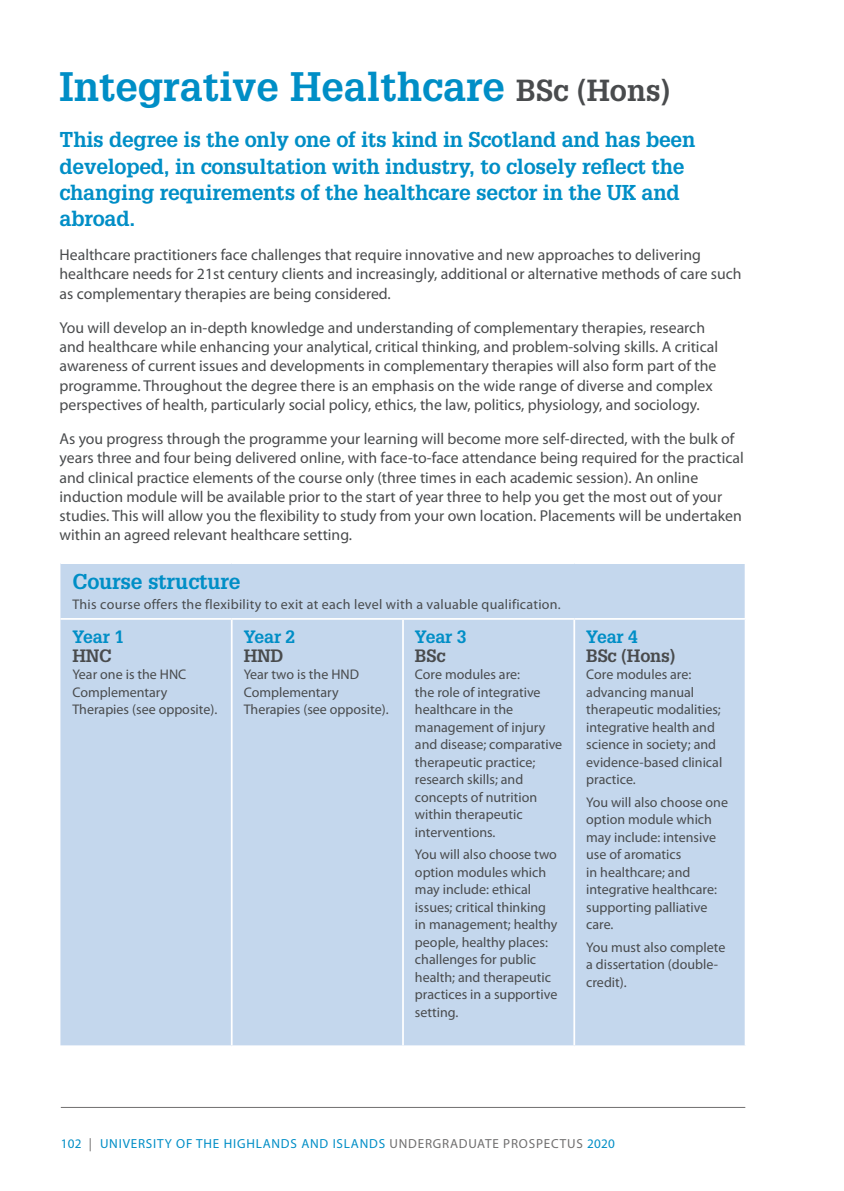
<style>
.page{position:relative;width:844px;height:1191px;background:#fff}
.page>*{position:absolute;margin:0;border:0;box-sizing:border-box;transform-origin:0 0}
.t1{font:700 40.25px "Glypha";color:#008ec6}
.t2{font:700 21px/26.2px "Glypha";letter-spacing:-.01em;color:#008ec6}
.t3{font:700 17.5px "Glypha";letter-spacing:-.01em;color:#008ec6}
.t4{font:700 17.5px "Glypha";letter-spacing:-.01em;color:#494b4d}
.t5{font:15.75px/19.2px "Myriad Pro";color:#494b4d}
.t6{font:14px/17.5px "Myriad Pro";color:#494b4d}
.t7{font:14px "Myriad Pro";letter-spacing:.02em;color:#494b4d}
.t8{font:13.12px "Myriad Pro";letter-spacing:.06em;color:#008ec6}
.s1{font-size:29.75px;color:#494b4d}
.s2{color:#706f6f}
</style>
<div class="page">
<hr style="left:61px;top:1107px;width:684px;height:1px;background:#706f6f">
<div style="left:60px;top:564px;width:684px;height:481px;background:#c4d7ed"></div>
<hr style="left:402px;top:620px;width:2px;height:425px;background:#fff">
<hr style="left:573px;top:620px;width:2px;height:425px;background:#fff">
<hr style="left:232px;top:618px;width:171px;height:2px;background:#fff">
<hr style="left:403px;top:618px;width:171px;height:2px;background:#fff">
<hr style="left:574px;top:618px;width:172px;height:2px;background:#fff">
<hr style="left:60px;top:618px;width:172px;height:2px;background:#fff">
<hr style="left:231px;top:620px;width:1px;height:425px;background:#fff">
<h1 class="t1" style="left:60px;top:62px;width:612px">Integrative Healthcare <span class="s1">BSc (Hons)</span></h1>
<h2 class="t2" style="left:60px;top:126px;width:637px">This degree is the only one of its kind in Scotland and has been developed, in consultation with industry, to closely reflect the changing requirements of the healthcare sector in the UK and abroad.</h2>
<p class="t5" style="left:60px;top:245px;width:683px">Healthcare practitioners face challenges that require innovative and new approaches to delivering healthcare needs for 21st century clients and increasingly, additional or alternative methods of care such as complementary therapies are being considered.</p>
<p class="t5" style="left:60px;top:318px;width:659px">You will develop an in-depth knowledge and understanding of complementary therapies, research and healthcare while enhancing your analytical, critical thinking, and problem-solving skills. A critical awareness of current issues and developments in complementary therapies will also form part of the programme. Throughout the degree there is an emphasis on the wide range of diverse and complex perspectives of health, particularly social policy, ethics, the law, politics, physiology, and sociology.</p>
<p class="t5" style="left:60px;top:429px;width:685px">As you progress through the programme your learning will become more self-directed, with the bulk of years three and four being delivered online, with face-to-face attendance being required for the practical and clinical practice elements of the course only (three times in each academic session). An online induction module will be available prior to the start of year three to help you get the most out of your studies. This will allow you the flexibility to study from your own location. Placements will be undertaken within an agreed relevant healthcare setting.</p>
<h2 class="t2" style="left:72px;top:568px;width:169px">Course structure</h2>
<p class="t7" style="left:72px;top:595px;width:490px">This course offers the flexibility to exit at each level with a valuable qualification.</p>
<p class="t3" style="left:72px;top:625px;width:53px">Year 1</p>
<p class="t4" style="left:72px;top:645px;width:41px">HNC</p>
<p class="t6" style="left:72px;top:665px;width:146px">Year one is the HNC<br>Complementary<br>Therapies (see opposite).</p>
<p class="t3" style="left:244px;top:625px;width:53px">Year 2</p>
<p class="t4" style="left:244px;top:645px;width:41px">HND</p>
<p class="t6" style="left:244px;top:665px;width:146px">Year two is the HND<br>Complementary<br>Therapies (see opposite).</p>
<p class="t3" style="left:415px;top:625px;width:53px">Year 3</p>
<p class="t4" style="left:415px;top:645px;width:32px">BSc</p>
<p class="t6" style="left:415px;top:665px;width:149px">Core modules are:<br>the role of integrative healthcare in the management of injury and disease; comparative therapeutic practice; research skills; and concepts of nutrition within therapeutic interventions.</p>
<p class="t6" style="left:415px;top:845px;width:144px">You will also choose two option modules which may include: ethical issues; critical thinking in management; healthy people, healthy places: challenges for public health; and therapeutic practices in a supportive setting.</p>
<p class="t3" style="left:586px;top:625px;width:53px">Year 4</p>
<p class="t4" style="left:586px;top:645px;width:91px">BSc (Hons)</p>
<p class="t6" style="left:586px;top:665px;width:137px">Core modules are: advancing manual therapeutic modalities; integrative health and science in society; and evidence-based clinical practice.</p>
<p class="t6" style="left:586px;top:793px;width:143px">You will also choose one option module which may include: intensive use of aromatics<br>in healthcare; and integrative healthcare: supporting palliative care.</p>
<p class="t6" style="left:586px;top:938px;width:141px">You must also complete a dissertation (double&shy;credit).</p>
<p class="t8" style="left:61px;top:1135px;width:555px">102 <span class="s2">|</span> UNIVERSITY OF THE HIGHLANDS AND ISLANDS <span class="s2">UNDERGRADUATE PROSPECTUS</span> 2020</p>
</div>
